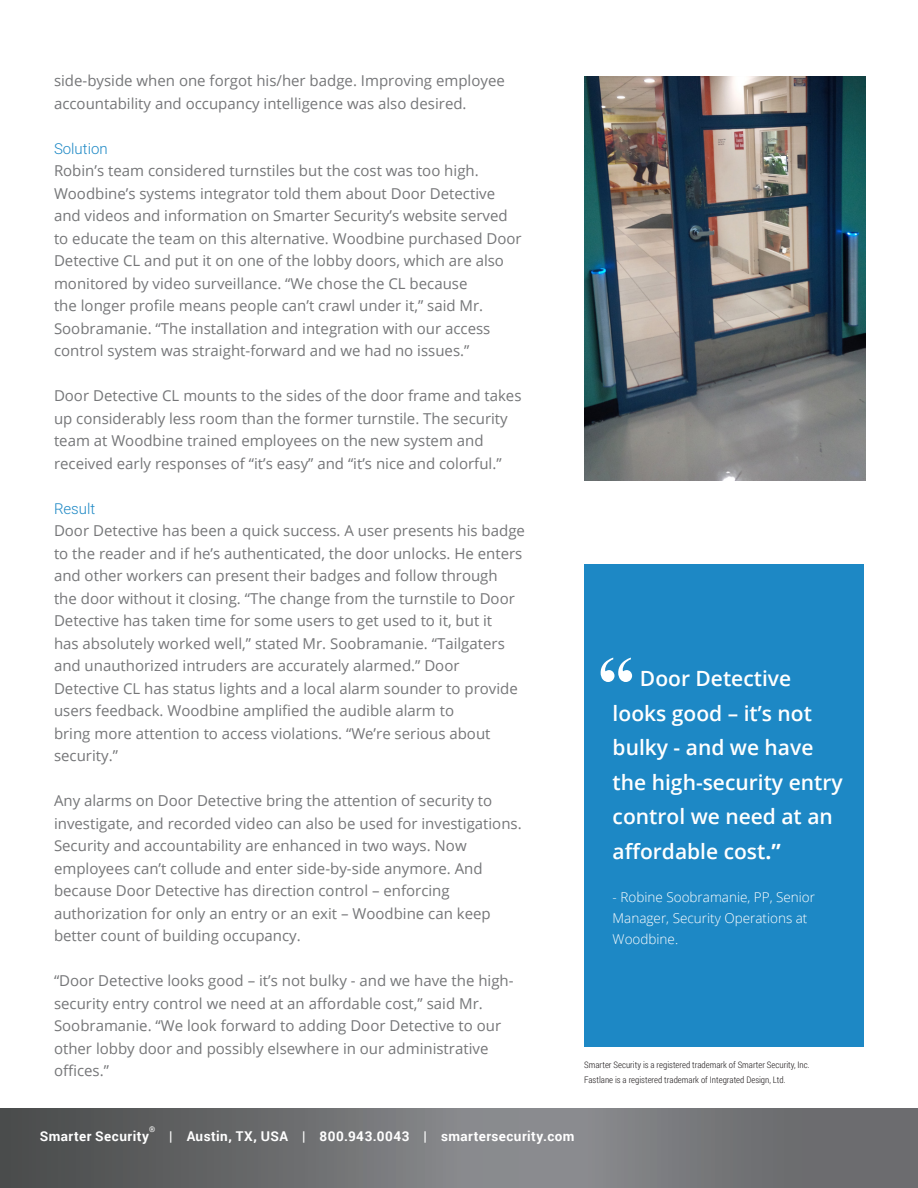
<style>
.page{position:relative;width:918px;height:1188px;background:#fff}
.page>*{position:absolute;margin:0;border:0;box-sizing:border-box;transform-origin:0 0}
.t1{font:700 75px "Times New Roman";color:#fff}
.t2{font:600 21px/34.5px "Open Sans";color:#fff}
.t3{font:15px/22.5px "Open Sans";color:#757678}
.t4{font:300 15px "Roboto";color:#1d88c5}
.t5{font:300 13.5px/21px "Open Sans";color:#fff}
.t6{font:700 13.5px "Roboto";letter-spacing:.035em;color:#fff}
.t7{font:300 9px "Roboto Condensed";color:#231f20}
.t8{font:700 7.8px "Roboto";color:#fff}
.s1{font-weight:700}
</style>
<div class="page">
<svg style="left:0;top:1108px;width:918px;height:80px;background:#6f7072"></svg>
<div style="left:584px;top:564px;width:280px;height:483px;background:#1d88c5"></div>
<img style="left:584px;top:76px;width:281px;height:404px">
<p class="t3" style="left:54px;top:69px;width:452px">side-byside when one forgot his/her badge. Improving employee accountability and occupancy intelligence was also desired.</p>
<p class="t4" style="left:54px;top:138px;width:55px">Solution</p>
<p class="t3" style="left:54px;top:159px;width:443px">Robin’s team considered turnstiles but the cost was too high.<br>Woodbine’s systems integrator told them about Door Detective</p>
<p class="t3" style="left:54px;top:204px;width:469px">and videos and information on Smarter Security’s website served to educate the team on this alternative. Woodbine purchased Door<br>Detective CL and put it on one of the lobby doors, which are also</p>
<p class="t3" style="left:54px;top:272px;width:438px">monitored by video surveillance. “We chose the CL because the longer profile means people can’t crawl under it,” said Mr.<br>Soobramanie. “The installation and integration with our access control system was straight-forward and we had no issues.”</p>
<p class="t3" style="left:54px;top:384px;width:469px">Door Detective CL mounts to the sides of the door frame and takes up considerably less room than the former turnstile. The security team at Woodbine trained employees on the new system and</p>
<p class="t3" style="left:54px;top:452px;width:449px">received early responses of “it’s easy” and “it’s nice and colorful.”</p>
<p class="t4" style="left:54px;top:498px;width:43px">Result</p>
<p class="t3" style="left:54px;top:519px;width:473px">Door Detective has been a quick success. A user presents his badge to the reader and if he’s authenticated, the door unlocks. He enters and other workers can present their badges and follow through<br>the door without it closing. “The change from the turnstile to Door Detective has taken time for some users to get used to it, but it</p>
<p class="t3" style="left:54px;top:632px;width:452px">has absolutely worked well,” stated Mr. Soobramanie. “Tailgaters and unauthorized intruders are accurately alarmed.” Door</p>
<p class="t3" style="left:54px;top:677px;width:465px">Detective CL has status lights and a local alarm sounder to provide users feedback. Woodbine amplified the audible alarm to</p>
<p class="t3" style="left:54px;top:722px;width:438px">bring more attention to access violations. “We’re serious about security.”</p>
<p class="t3" style="left:54px;top:789px;width:469px">Any alarms on Door Detective bring the attention of security to investigate, and recorded video can also be used for investigations.<br>Security and accountability are enhanced in two ways. Now employees can’t collude and enter side-by-side anymore. And because Door Detective has direction control – enforcing</p>
<p class="t3" style="left:54px;top:902px;width:438px">authorization for only an entry or an exit – Woodbine can keep better count of building occupancy.</p>
<p class="t3" style="left:54px;top:969px;width:461px">“Door Detective looks good – it’s not bulky - and we have the high&shy;security entry control we need at an affordable cost,” said Mr.<br>Soobramanie. “We look forward to adding Door Detective to our other lobby door and possibly elsewhere in our administrative offices.”</p>
<p class="t1" style="left:598px;top:629px;width:39px">“</p>
<p class="t2" style="left:613px;top:661px;width:232px;text-indent:27px">Door Detective looks good – it’s not bulky - and we have the high-security entry control we need at an affordable cost<span class="s1">.”</span></p>
<p class="t5" style="left:613px;top:886px;width:204px">- Robine Soobramanie, PP, Senior<br>Manager, Security Operations at<br>Woodbine.</p>
<p class="t7" style="left:584px;top:1058px;width:227px">Smarter Security is a registered trademark of Smarter Security, Inc.</p>
<p class="t7" style="left:584px;top:1073px;width:203px">Fastlane is a registered trademark of Integrated Design, Ltd.</p>
<p class="t8" style="left:149px;top:1124px;width:8px">®</p>
<p class="t6" style="left:40px;top:1127px;width:111px">Smarter Security</p>
<p class="t6" style="left:169px;top:1127px;width:407px">| Austin, TX, USA | 800.943.0043 | smartersecurity.com</p>
</div>
